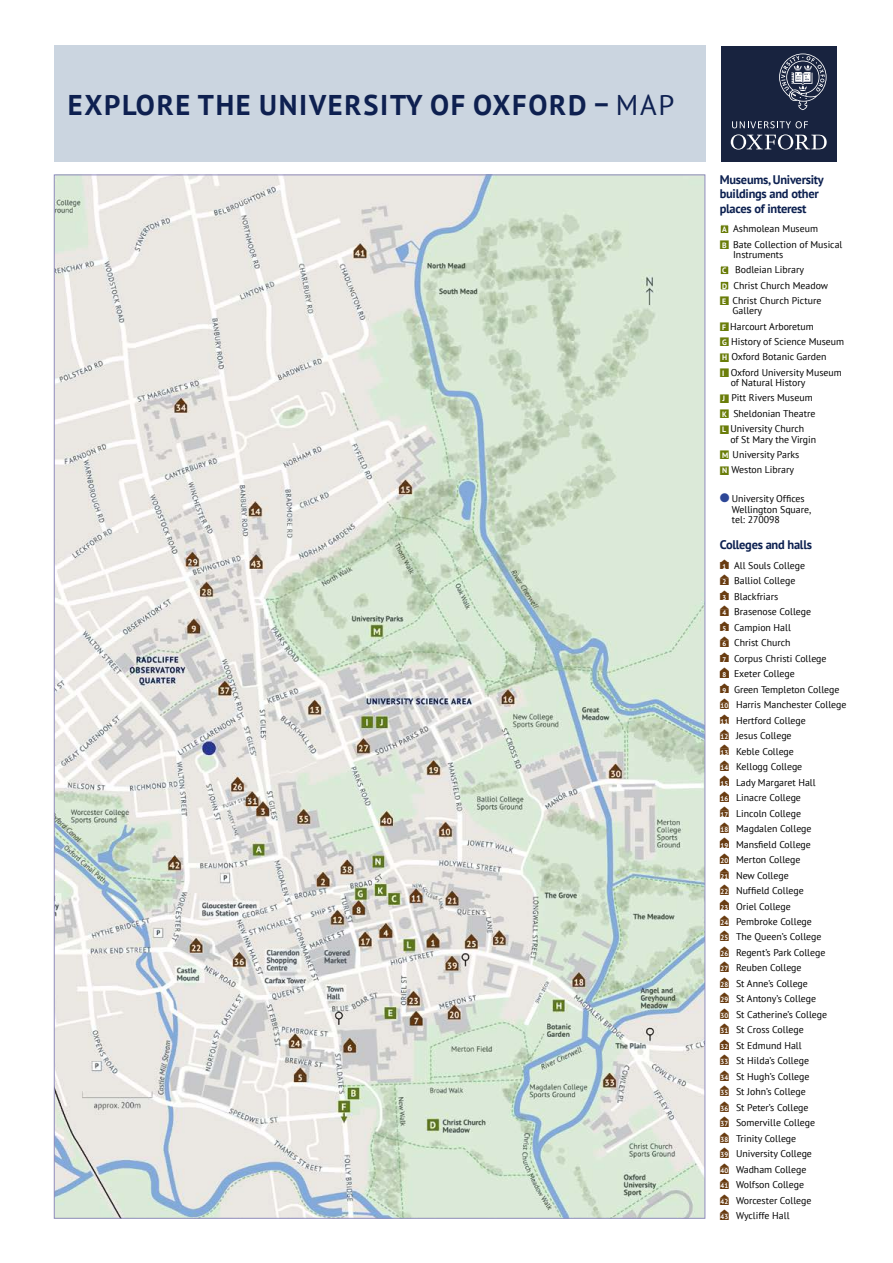
<style>
.page{position:relative;width:893px;height:1263px;background:#fff}
.page>*{position:absolute;margin:0;border:0;box-sizing:border-box;transform-origin:0 0}
.HEADING{font:700 28.5px "PT Sans";letter-spacing:.06em;color:#0e2050}
.COPY{font:700 12.45px/14.5px "PT Sans";letter-spacing:-.02em;color:#0c2050}
.List_head{font:9.9px/10.4px "PT Sans";color:#000}
.list_body{font:9.9px/10.4px "PT Sans";color:#000}
.List_head-2{font:9.9px "Zapf Dingbats ITC";color:#693c11;scale:1.25 1}
.COPY-2{font:9.9px "PT Sans";color:#000}
.COPY-3{font:9.9px "Zapf Dingbats ITC";color:#693c11;scale:1.25 1}
.s1{font-weight:400}
.s2{color:#6a7d0a}
.s3{font-weight:700;font-size:7.8px;color:#fff}
.s4{color:#2d4797}
.s5{font-weight:700;font-size:6.75px;color:#fff}
</style>
<div class="page">
<div style="left:54px;top:45px;width:652px;height:116px;background:#cbd5e0"></div>
<img style="left:56px;top:177px;width:647px;height:1039px">
<div style="left:721px;top:46px;width:116px;height:116px;background:#18233f"></div>
<svg style="left:732px;top:121px;width:76px;height:7px"></svg>
<svg style="left:731px;top:134px;width:96px;height:16px"></svg>
<svg style="left:779px;top:53px;width:48px;height:57px"></svg>
<p class="HEADING" style="left:68px;top:86px;width:608px">EXPLORE THE UNIVERSITY OF OXFORD – <span class="s1">MAP</span></p>
<p class="COPY" style="left:720px;top:172px;width:105px">Museums, University buildings and other places of interest</p>
<p class="COPY-2" style="left:720px;top:222px;width:100px"><span class="s2">■</span><span class="s3">A</span> Ashmolean Museum</p>
<p class="List_head" style="left:733px;top:239px;width:111px;text-indent:-13px"><span class="s2">■</span><span class="s3">B</span> Bate Collection of Musical<br>Instruments</p>
<p class="List_head" style="left:720px;top:264px;width:86px"><span class="s2">■</span><span class="s3">C</span> Bodleian Library</p>
<p class="List_head" style="left:720px;top:280px;width:110px"><span class="s2">■</span><span class="s3">D</span> Christ Church Meadow</p>
<p class="List_head" style="left:733px;top:295px;width:90px;text-indent:-13px"><span class="s2">■</span><span class="s3">E</span> Christ Church Picture<br>Gallery</p>
<p class="List_head" style="left:720px;top:321px;width:96px"><span class="s2">■</span><span class="s3">F</span> Harcourt Arboretum</p>
<p class="List_head" style="left:720px;top:336px;width:126px"><span class="s2">■</span><span class="s3">G</span> History of Science Museum</p>
<p class="List_head" style="left:720px;top:351px;width:108px"><span class="s2">■</span><span class="s3">H</span> Oxford Botanic Garden</p>
<p class="List_head" style="left:731px;top:367px;width:113px;text-indent:-11px"><span class="s2">■</span><span class="s3">I</span> Oxford University Museum of Natural History</p>
<p class="List_head" style="left:720px;top:393px;width:94px"><span class="s2">■</span><span class="s3">J</span> Pitt Rivers Museum</p>
<p class="List_head" style="left:720px;top:408px;width:97px"><span class="s2">■</span><span class="s3">K</span> Sheldonian Theatre</p>
<p class="List_head" style="left:730px;top:423px;width:87px;text-indent:-11px"><span class="s2">■</span><span class="s3">L</span> University Church<br>of St Mary the Virgin</p>
<p class="List_head" style="left:720px;top:449px;width:81px"><span class="s2">■</span><span class="s3">M</span> University Parks</p>
<p class="List_head" style="left:720px;top:464px;width:76px"><span class="s2">■</span><span class="s3">N</span> Weston Library</p>
<p class="list_body" style="left:732px;top:493px;width:81px;text-indent:-12px"><span class="s4">●</span> University Offices<br>Wellington Square, tel: 270098</p>
<p class="COPY" style="left:720px;top:537px;width:94px">Colleges and halls</p>
<p class="COPY-3" style="left:720px;top:561px;width:9px">■</p>
<p class="COPY-2" style="left:722px;top:559px;width:84px"><span class="s5">1</span> All Souls College</p>
<p class="List_head-2" style="left:720px;top:577px;width:9px">■</p>
<p class="List_head" style="left:722px;top:575px;width:74px"><span class="s5">2</span> Balliol College</p>
<p class="List_head-2" style="left:720px;top:592px;width:9px">■</p>
<p class="List_head" style="left:722px;top:591px;width:57px"><span class="s5">3</span> Blackfriars</p>
<p class="List_head-2" style="left:720px;top:608px;width:9px">■</p>
<p class="List_head" style="left:722px;top:606px;width:90px"><span class="s5">4</span> Brasenose College</p>
<p class="List_head-2" style="left:720px;top:623px;width:9px">■</p>
<p class="List_head" style="left:722px;top:622px;width:70px"><span class="s5">5</span> Campion Hall</p>
<p class="List_head-2" style="left:720px;top:639px;width:9px">■</p>
<p class="List_head" style="left:722px;top:637px;width:70px"><span class="s5">6</span> Christ Church</p>
<p class="List_head-2" style="left:720px;top:654px;width:9px">■</p>
<p class="List_head" style="left:722px;top:653px;width:106px"><span class="s5">7</span> Corpus Christi College</p>
<p class="List_head-2" style="left:720px;top:670px;width:9px">■</p>
<p class="List_head" style="left:722px;top:668px;width:74px"><span class="s5">8</span> Exeter College</p>
<p class="List_head-2" style="left:720px;top:685px;width:9px">■</p>
<p class="List_head" style="left:722px;top:684px;width:118px"><span class="s5">9</span> Green Templeton College</p>
<p class="List_head-2" style="left:720px;top:701px;width:9px">■</p>
<p class="List_head" style="left:721px;top:699px;width:127px"><span class="s5">10</span> Harris Manchester College</p>
<p class="List_head-2" style="left:720px;top:716px;width:9px">■</p>
<p class="List_head" style="left:721px;top:715px;width:87px"><span class="s5">11</span> Hertford College</p>
<p class="List_head-2" style="left:720px;top:732px;width:9px">■</p>
<p class="List_head" style="left:721px;top:730px;width:72px"><span class="s5">12</span> Jesus College</p>
<p class="List_head-2" style="left:720px;top:747px;width:9px">■</p>
<p class="List_head" style="left:721px;top:746px;width:75px"><span class="s5">13</span> Keble College</p>
<p class="List_head-2" style="left:720px;top:763px;width:9px">■</p>
<p class="List_head" style="left:721px;top:761px;width:83px"><span class="s5">14</span> Kellogg College</p>
<p class="List_head-2" style="left:720px;top:778px;width:9px">■</p>
<p class="List_head" style="left:721px;top:777px;width:97px"><span class="s5">15</span> Lady Margaret Hall</p>
<p class="List_head-2" style="left:720px;top:794px;width:9px">■</p>
<p class="List_head" style="left:721px;top:792px;width:82px"><span class="s5">16</span> Linacre College</p>
<p class="List_head-2" style="left:720px;top:809px;width:9px">■</p>
<p class="List_head" style="left:721px;top:808px;width:82px"><span class="s5">17</span> Lincoln College</p>
<p class="List_head-2" style="left:720px;top:825px;width:9px">■</p>
<p class="List_head" style="left:721px;top:823px;width:92px"><span class="s5">18</span> Magdalen College</p>
<p class="List_head-2" style="left:720px;top:840px;width:9px">■</p>
<p class="List_head" style="left:721px;top:839px;width:92px"><span class="s5">19</span> Mansfield College</p>
<p class="List_head-2" style="left:720px;top:856px;width:9px">■</p>
<p class="List_head" style="left:721px;top:854px;width:81px"><span class="s5">20</span> Merton College</p>
<p class="List_head-2" style="left:720px;top:871px;width:9px">■</p>
<p class="List_head" style="left:721px;top:870px;width:70px"><span class="s5">21</span> New College</p>
<p class="List_head-2" style="left:720px;top:887px;width:9px">■</p>
<p class="List_head" style="left:721px;top:885px;width:85px"><span class="s5">22</span> Nuffield College</p>
<p class="List_head-2" style="left:720px;top:902px;width:9px">■</p>
<p class="List_head" style="left:721px;top:901px;width:72px"><span class="s5">23</span> Oriel College</p>
<p class="List_head-2" style="left:720px;top:918px;width:9px">■</p>
<p class="List_head" style="left:721px;top:916px;width:93px"><span class="s5">24</span> Pembroke College</p>
<p class="List_head-2" style="left:720px;top:933px;width:9px">■</p>
<p class="List_head" style="left:721px;top:931px;width:102px"><span class="s5">25</span> The Queen’s College</p>
<p class="List_head-2" style="left:720px;top:949px;width:9px">■</p>
<p class="List_head" style="left:721px;top:947px;width:106px"><span class="s5">26</span> Regent’s Park College</p>
<p class="List_head-2" style="left:720px;top:964px;width:9px">■</p>
<p class="List_head" style="left:721px;top:962px;width:82px"><span class="s5">27</span> Reuben College</p>
<p class="List_head-2" style="left:720px;top:980px;width:9px">■</p>
<p class="List_head" style="left:721px;top:978px;width:89px"><span class="s5">28</span> St Anne’s College</p>
<p class="List_head-2" style="left:720px;top:995px;width:9px">■</p>
<p class="List_head" style="left:721px;top:993px;width:97px"><span class="s5">29</span> St Antony’s College</p>
<p class="List_head-2" style="left:720px;top:1011px;width:9px">■</p>
<p class="List_head" style="left:721px;top:1009px;width:108px"><span class="s5">30</span> St Catherine’s College</p>
<p class="List_head-2" style="left:720px;top:1026px;width:9px">■</p>
<p class="List_head" style="left:721px;top:1024px;width:85px"><span class="s5">31</span> St Cross College</p>
<p class="List_head-2" style="left:720px;top:1042px;width:9px">■</p>
<p class="List_head" style="left:721px;top:1040px;width:83px"><span class="s5">32</span> St Edmund Hall</p>
<p class="List_head-2" style="left:720px;top:1057px;width:9px">■</p>
<p class="List_head" style="left:721px;top:1055px;width:90px"><span class="s5">33</span> St Hilda’s College</p>
<p class="List_head-2" style="left:720px;top:1073px;width:9px">■</p>
<p class="List_head" style="left:721px;top:1071px;width:90px"><span class="s5">34</span> St Hugh’s College</p>
<p class="List_head-2" style="left:720px;top:1088px;width:9px">■</p>
<p class="List_head" style="left:721px;top:1086px;width:87px"><span class="s5">35</span> St John’s College</p>
<p class="List_head-2" style="left:720px;top:1104px;width:9px">■</p>
<p class="List_head" style="left:721px;top:1102px;width:89px"><span class="s5">36</span> St Peter’s College</p>
<p class="List_head-2" style="left:720px;top:1119px;width:9px">■</p>
<p class="List_head" style="left:721px;top:1117px;width:96px"><span class="s5">37</span> Somerville College</p>
<p class="List_head-2" style="left:720px;top:1135px;width:9px">■</p>
<p class="List_head" style="left:721px;top:1133px;width:77px"><span class="s5">38</span> Trinity College</p>
<p class="List_head-2" style="left:720px;top:1150px;width:9px">■</p>
<p class="List_head" style="left:721px;top:1148px;width:93px"><span class="s5">39</span> University College</p>
<p class="List_head-2" style="left:720px;top:1166px;width:9px">■</p>
<p class="List_head" style="left:721px;top:1164px;width:87px"><span class="s5">40</span> Wadham College</p>
<p class="List_head-2" style="left:720px;top:1181px;width:9px">■</p>
<p class="List_head" style="left:721px;top:1179px;width:85px"><span class="s5">41</span> Wolfson College</p>
<p class="List_head-2" style="left:720px;top:1197px;width:9px">■</p>
<p class="List_head" style="left:721px;top:1195px;width:92px"><span class="s5">42</span> Worcester College</p>
<p class="List_head-2" style="left:720px;top:1212px;width:9px">■</p>
<p class="List_head" style="left:721px;top:1210px;width:70px"><span class="s5">43</span> Wycliffe Hall</p>
</div>
